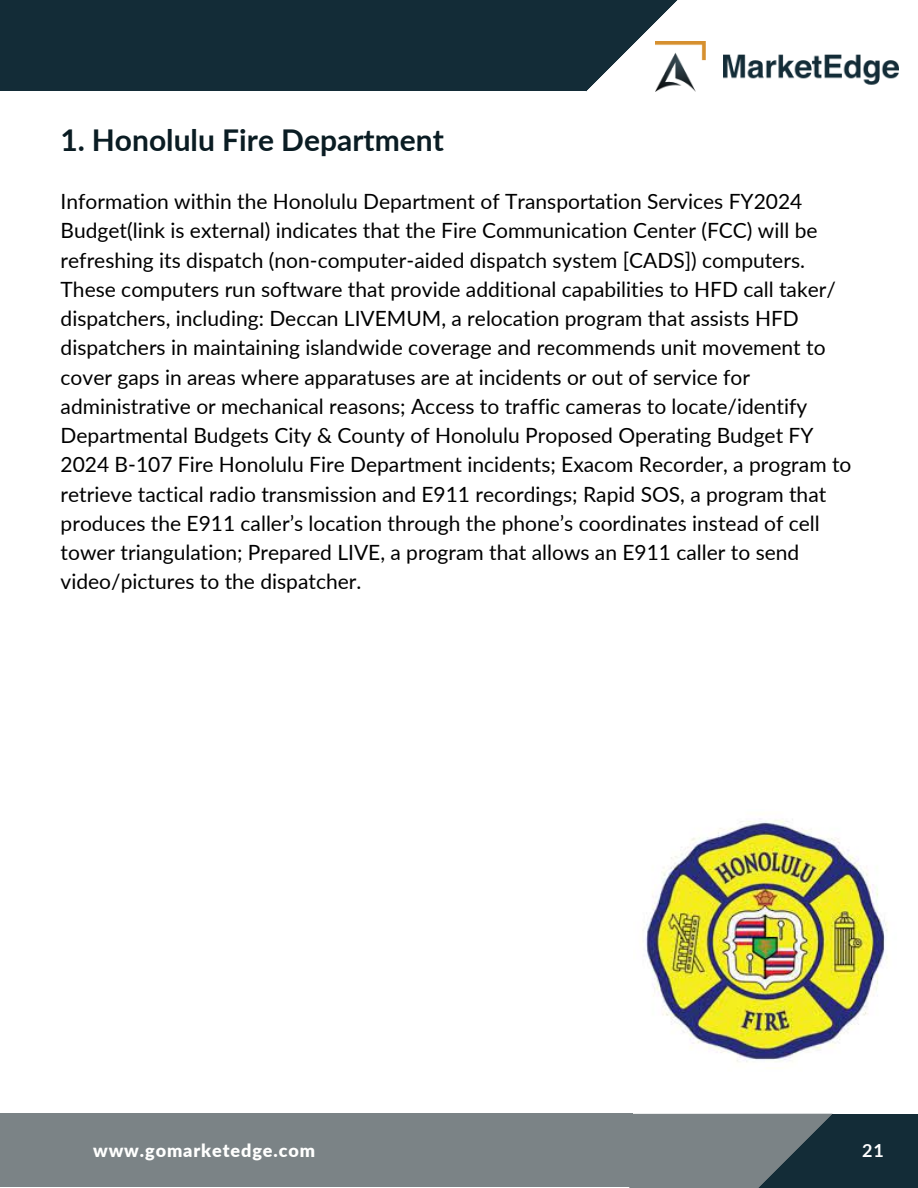
<style>
.page{position:relative;width:918px;height:1188px;background:#fff}
.page>*{position:absolute;margin:0;border:0;box-sizing:border-box;transform-origin:0 0}
.t1{font:700 30px "Lato";color:#0a1c23}
.t2{font:21px/29.2px "Lato";color:#000}
.t3{font:900 18px "Lato";letter-spacing:.05em;color:#fffffe}
.t4{font:700 18px "Lato";color:#fff}
</style>
<div class="page">
<div style="left:687px;top:1114px;width:231px;height:74px;background:#132c37"></div>
<svg style="left:629px;top:1114px;width:203px;height:74px"></svg>
<div style="left:0;top:1113px;width:633px;height:74px;background:#7b8386"></div>
<svg style="left:447px;top:0;width:231px;height:92px"></svg>
<div style="left:0;top:0;width:586px;height:90px;background:#132c37"></div>
<img style="left:655px;top:41px;width:243px;height:51px">
<img style="left:642px;top:818px;width:246px;height:244px">
<h1 class="t1" style="left:61px;top:122px;width:385px">1. Honolulu Fire Department</h1>
<p class="t2" style="left:61px;top:186px;width:792px">Information within the Honolulu Department of Transportation Services FY2024<br>Budget(link is external) indicates that the Fire Communication Center (FCC) will be refreshing its dispatch (non-computer-aided dispatch system [CADS]) computers.<br>These computers run software that provide additional capabilities to HFD call taker/ dispatchers, including: Deccan LIVEMUM, a relocation program that assists HFD dispatchers in maintaining islandwide coverage and recommends unit movement to cover gaps in areas where apparatuses are at incidents or out of service for administrative or mechanical reasons; Access to traffic cameras to locate/identify Departmental Budgets City &amp; County of Honolulu Proposed Operating Budget FY 2024 B-107 Fire Honolulu Fire Department incidents; Exacom Recorder, a program to retrieve tactical radio transmission and E911 recordings; Rapid SOS, a program that produces the E911 caller’s location through the phone’s coordinates instead of cell tower triangulation; Prepared LIVE, a program that allows an E911 caller to send video/pictures to the dispatcher.</p>
<p class="t3" style="left:93px;top:1139px;width:224px">www.gomarketedge.com</p>
<p class="t4" style="left:862px;top:1139px;width:23px">21</p>
</div>
